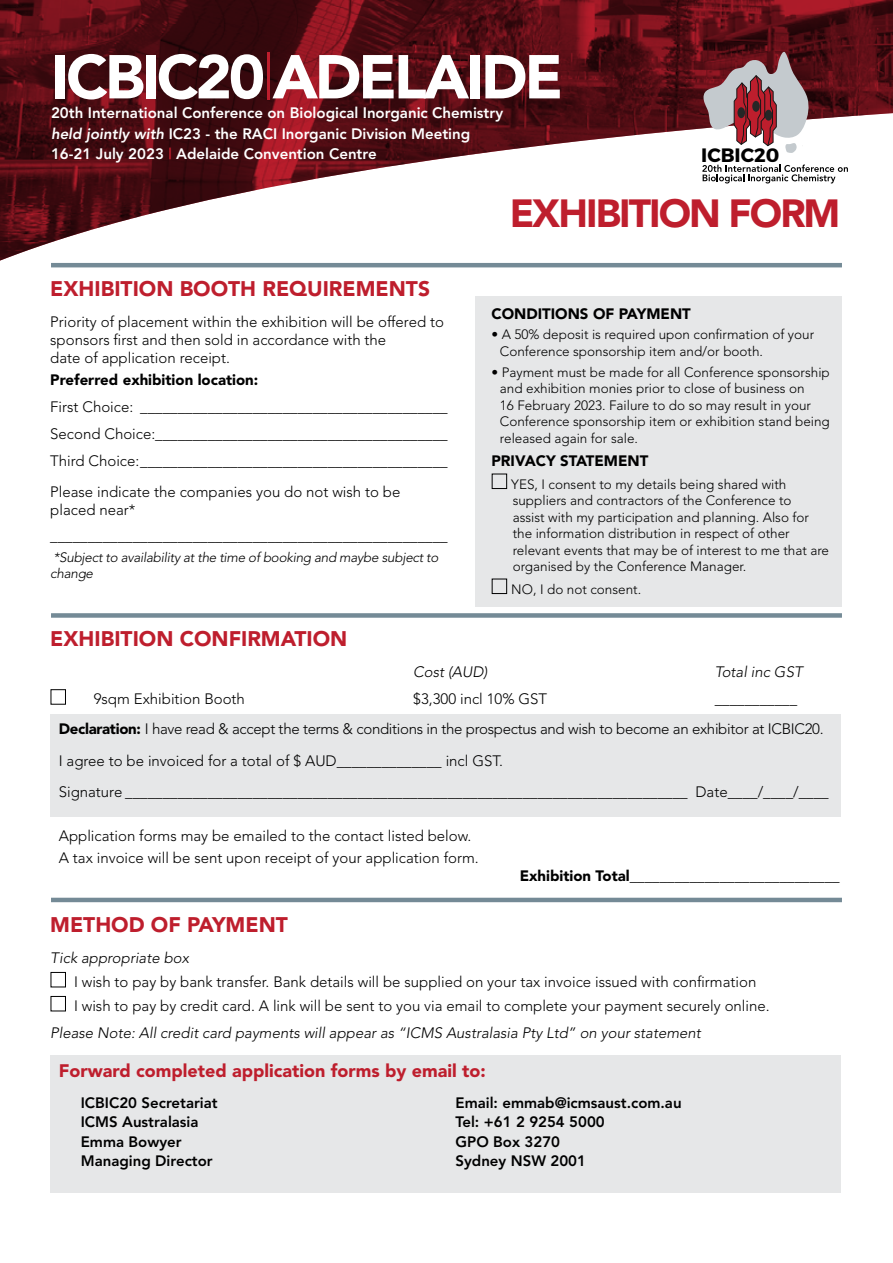
<style>
.page{position:relative;width:893px;height:1263px;background:#fff}
.page>*{position:absolute;margin:0;border:0;box-sizing:border-box;transform-origin:0 0}
.t1{font:900 61.2px "Avenir";letter-spacing:-.05em;color:#fff}
.t2{font:900 39px "Avenir";letter-spacing:-.05em;color:#be1e2d}
.t3{font:900 21px "Avenir";color:#be1e2d}
.t4{font:700 19.35px "Montserrat";color:#000}
.t5{font:900 18px "Avenir";color:#be1e2d}
.t6{font:300 15px/18px "Avenir";color:#000}
.t7{font:800 15px/20.2px "Avenir";color:#fff}
.t8{font:800 15px/19.5px "Avenir";color:#000}
.t9{font:300 15px/30px "Avenir";letter-spacing:-.02em;color:#000}
.t10{font:900 15px "Avenir";color:#000}
.t11{font:italic 300 15px "Avenir";color:#000}
.t12{font:300 13.5px/16.5px "Avenir";color:#000}
.t13{font:italic 300 13.5px/16.2px "Avenir";letter-spacing:-.02em;color:#000}
.s1{font-weight:300;color:#be1e2d}
.s2{font-style:italic}
.s3{color:#be1e2d}
.s4{font-weight:900}
</style>
<div class="page">
<div style="left:50px;top:1054px;width:790px;height:138px;background:#e6e7e8"></div>
<div style="left:50px;top:714px;width:790px;height:102px;background:#e6e7e8"></div>
<div style="left:475px;top:296px;width:367px;height:311px;background:#e6e7e8"></div>
<img style="left:0;top:0;width:893px;height:261px">
<svg style="left:703px;top:52px;width:107px;height:101px"></svg>
<svg style="left:702px;top:165px;width:146px;height:18px"></svg>
<hr style="left:51px;top:263px;width:791px;height:4px;background:#748a96">
<div style="left:51px;top:613px;width:791px;height:5px;background:#748a96"></div>
<hr style="left:51px;top:898px;width:791px;height:4px;background:#748a96">
<h1 class="t1" style="left:51px;top:40px;width:513px">ICBIC20<span class="s1">|</span>ADELAIDE</h1>
<p class="t7" style="left:51px;top:103px;width:454px">20th International Conference on Biological Inorganic Chemistry <span class="s2">held jointly with</span> IC23 - the RACI Inorganic Division Meeting<br>16-21 July 2023 <span class="s3">|</span> Adelaide Convention Centre</p>
<p class="t4" style="left:701px;top:143px;width:80px">ICBIC20</p>
<h2 class="t2" style="left:510px;top:190px;width:332px">EXHIBITION FORM</h2>
<h3 class="t3" style="left:50px;top:276px;width:381px">EXHIBITION BOOTH REQUIREMENTS</h3>
<p class="t6" style="left:50px;top:312px;width:395px">Priority of placement within the exhibition will be offered to sponsors first and then sold in accordance with the<br>date of application receipt.</p>
<p class="t10" style="left:50px;top:370px;width:210px">Preferred exhibition location:</p>
<p class="t6" style="left:50px;top:393px;width:399px;line-height:27px;text-align:justify">First Choice: _________________________________________ Second Choice:_______________________________________ Third Choice:_________________________________________</p>
<p class="t6" style="left:50px;top:482px;width:352px">Please indicate the companies you do not wish to be placed near*</p>
<p class="t6" style="left:50px;top:527px;width:399px">_____________________________________________________</p>
<p class="t13" style="left:50px;top:549px;width:390px">*Subject to availability at the time of booking and maybe subject to change</p>
<h3 class="t3" style="left:50px;top:626px;width:299px">EXHIBITION CONFIRMATION</h3>
<p class="t10" style="left:491px;top:304px;width:201px">CONDITIONS OF PAYMENT</p>
<p class="t12" style="left:500px;top:326px;width:316px;text-indent:-9px">• A 50% deposit is required upon confirmation of your<br>Conference sponsorship item and/or booth.</p>
<p class="t12" style="left:500px;top:364px;width:331px;text-indent:-9px">• Payment must be made for all Conference sponsorship and exhibition monies prior to close of business on<br>16 February 2023. Failure to do so may result in your Conference sponsorship item or exhibition stand being released again for sale.</p>
<p class="t10" style="left:491px;top:452px;width:158px">PRIVACY STATEMENT</p>
<p class="t12" style="left:513px;top:476px;width:318px;text-indent:-21px">■ YES, I consent to my details being shared with suppliers and contractors of the Conference to<br>assist with my participation and planning. Also for the information distribution in respect of other relevant events that may be of interest to me that are organised by the Conference Manager.</p>
<p class="t12" style="left:491px;top:581px;width:151px">■ NO, I do not consent.</p>
<p class="t11" style="left:413px;top:663px;width:76px">Cost (AUD)</p>
<p class="t11" style="left:715px;top:663px;width:89px">Total inc GST</p>
<p class="t6" style="left:50px;top:690px;width:196px">■ 9sqm Exhibition Booth</p>
<p class="t6" style="left:413px;top:690px;width:135px">$3,300 incl 10% GST</p>
<p class="t9" style="left:59px;top:684px;width:766px;text-indent:656px">___________<br><span class="s4">Declaration:</span> I have read &amp; accept the terms &amp; conditions in the prospectus and wish to become an exhibitor at ICBIC20.</p>
<p class="t6" style="left:59px;top:745px;width:771px;line-height:31.5px">I agree to be invoiced for a total of $ AUD______________ incl GST.<br>Signature ___________________________________________________________________________ Date____/____/____</p>
<p class="t6" style="left:59px;top:824px;width:421px;line-height:22.5px">Application forms may be emailed to the contact listed below.<br>A tax invoice will be sent upon receipt of your application form.</p>
<p class="t10" style="left:520px;top:867px;width:322px">Exhibition Total____________________________</p>
<h3 class="t3" style="left:50px;top:912px;width:239px">METHOD OF PAYMENT</h3>
<p class="t11" style="left:50px;top:949px;width:140px">Tick appropriate box</p>
<p class="t6" style="left:50px;top:973px;width:708px">■ I wish to pay by bank transfer. Bank details will be supplied on your tax invoice issued with confirmation</p>
<p class="t6" style="left:50px;top:992px;width:721px;line-height:27px">■ I wish to pay by credit card. A link will be sent to you via email to complete your payment securely online.<br><span class="s2">Please Note: All credit card payments will appear as “ICMS Australasia Pty Ltd” on your statement</span></p>
<p class="t5" style="left:59px;top:1059px;width:428px">Forward completed application forms by email to:</p>
<p class="t8" style="left:81px;top:1092px;width:138px">ICBIC20 Secretariat<br>ICMS Australasia<br>Emma Bowyer<br>Managing Director</p>
<p class="t8" style="left:455px;top:1092px;width:228px">Email: emmab@icmsaust.com.au<br>Tel: +61 2 9254 5000<br>GPO Box 3270<br>Sydney NSW 2001</p>
</div>
